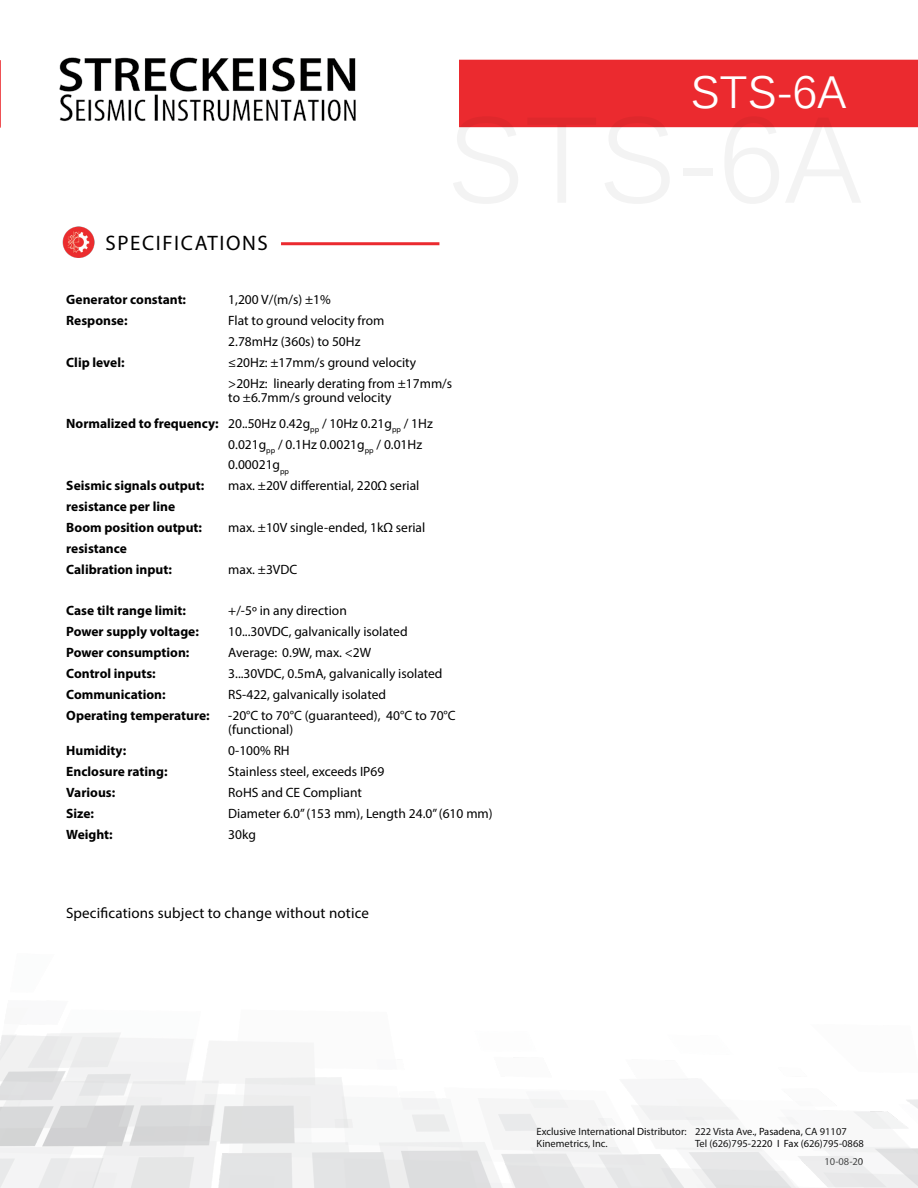
<style>
.page{position:relative;width:918px;height:1188px;background:#fff}
.page>*{position:absolute;margin:0;border:0;box-sizing:border-box;transform-origin:0 0}
.t1{font:45px "Kalinga";color:#fff}
.t2{font:21px "Myriad Pro";letter-spacing:.075em;color:#000}
.t3{font:15px "Myriad Pro";letter-spacing:.01em;color:#000}
.t4{font:13.5px/20.9px "Myriad Pro";color:#000}
.t5{font:700 13.5px/20.9px "Myriad Pro";color:#000}
.t6{font:10.5px/12.6px "Myriad Pro";color:#000}
.s1{font-weight:700}
</style>
<div class="page">
<svg style="left:0;top:60px;width:1px;height:68px"></svg>
<div style="left:460px;top:60px;width:457px;height:66px;background:#eb2a2f"></div>
<div style="left:459px;top:60px;width:459px;height:67px;border:2px solid #eb2a2f"></div>
<img style="left:62px;top:226px;width:33px;height:32px">
<hr style="left:281px;top:242px;width:158px;height:3px;background:#eb2a2f">
<img style="left:0;top:1033px;width:918px;height:155px">
<img style="left:59px;top:57px;width:297px;height:64px">
<h2 class="t2" style="left:106px;top:230px;width:164px">SPECIFICATIONS</h2>
<p class="t5" style="left:66px;top:289px;width:121px">Generator constant:</p>
<p class="t4" style="left:228px;top:289px;width:104px">1,200 V/(m/s) ±1%</p>
<p class="t5" style="left:66px;top:310px;width:63px">Response:</p>
<p class="t4" style="left:228px;top:310px;width:158px">Flat to ground velocity from<br>2.78mHz (360s) to 50Hz</p>
<p class="t5" style="left:66px;top:351px;width:60px">Clip level:</p>
<p class="t4" style="left:228px;top:351px;width:225px">≤20Hz: ±17mm/s ground velocity &gt;20Hz: linearly derating from ±17mm/s</p>
<p class="t4" style="left:66px;top:385px;width:368px;line-height:25.3px;text-indent:162px">to ±6.7mm/s ground velocity<br><span class="s1">Normalized to frequency:</span> 20..50Hz 0.42g<sub>pp</sub> / 10Hz 0.21g<sub>pp</sub> / 1Hz</p>
<p class="t4" style="left:228px;top:433px;width:196px">0.021g<sub>pp</sub> / 0.1Hz 0.0021g<sub>pp</sub> / 0.01Hz<br>0.00021g<sub>pp</sub></p>
<p class="t5" style="left:66px;top:475px;width:140px">Seismic signals output:</p>
<p class="t4" style="left:228px;top:475px;width:193px">max. ±20V differential, 220Ω serial</p>
<p class="t5" style="left:66px;top:496px;width:137px">resistance per line<br>Boom position output:</p>
<p class="t4" style="left:228px;top:517px;width:199px">max. ±10V single-ended, 1kΩ serial</p>
<p class="t5" style="left:66px;top:537px;width:107px">resistance<br>Calibration input:</p>
<p class="t4" style="left:228px;top:558px;width:70px">max. ±3VDC</p>
<p class="t5" style="left:66px;top:600px;width:121px">Case tilt range limit:</p>
<p class="t4" style="left:228px;top:600px;width:120px">+/-5º in any direction</p>
<p class="t5" style="left:66px;top:621px;width:134px">Power supply voltage:</p>
<p class="t4" style="left:228px;top:621px;width:181px">10...30VDC, galvanically isolated</p>
<p class="t5" style="left:66px;top:642px;width:125px">Power consumption:</p>
<p class="t4" style="left:228px;top:642px;width:145px">Average: 0.9W, max. &lt;2W</p>
<p class="t5" style="left:66px;top:662px;width:91px">Control inputs:</p>
<p class="t4" style="left:228px;top:663px;width:216px">3...30VDC, 0.5mA, galvanically isolated</p>
<p class="t5" style="left:66px;top:683px;width:101px">Communication:</p>
<p class="t4" style="left:228px;top:684px;width:159px">RS-422, galvanically isolated</p>
<p class="t5" style="left:66px;top:704px;width:145px">Operating temperature:</p>
<p class="t4" style="left:228px;top:707px;width:229px;line-height:14.9px">-20°C to 70°C (guaranteed), 40°C to 70°C (functional)</p>
<p class="t5" style="left:66px;top:740px;width:61px">Humidity:</p>
<p class="t4" style="left:228px;top:740px;width:63px">0-100% RH</p>
<p class="t5" style="left:66px;top:761px;width:103px">Enclosure rating:</p>
<p class="t4" style="left:228px;top:761px;width:158px">Stainless steel, exceeds IP69</p>
<p class="t5" style="left:66px;top:782px;width:51px">Various:</p>
<p class="t4" style="left:228px;top:782px;width:135px">RoHS and CE Compliant</p>
<p class="t5" style="left:66px;top:802px;width:29px">Size:</p>
<p class="t4" style="left:228px;top:803px;width:266px">Diameter 6.0” (153 mm), Length 24.0” (610 mm)</p>
<p class="t5" style="left:66px;top:823px;width:48px">Weight:</p>
<p class="t4" style="left:228px;top:823px;width:29px">30kg</p>
<p class="t3" style="left:66px;top:903px;width:304px">Specifications subject to change without notice</p>
<h1 class="t1" style="left:690px;top:63px;width:157px">STS-6A</h1>
<p class="t6" style="left:537px;top:1125px;width:152px">Exclusive International Distributor:<br>Kinemetrics, Inc.</p>
<p class="t6" style="left:695px;top:1125px;width:170px">222 Vista Ave., Pasadena, CA 91107<br>Tel (626)795-2220 I Fax (626)795-0868</p>
<p class="t6" style="left:825px;top:1155px;width:40px">10-08-20</p>
</div>
